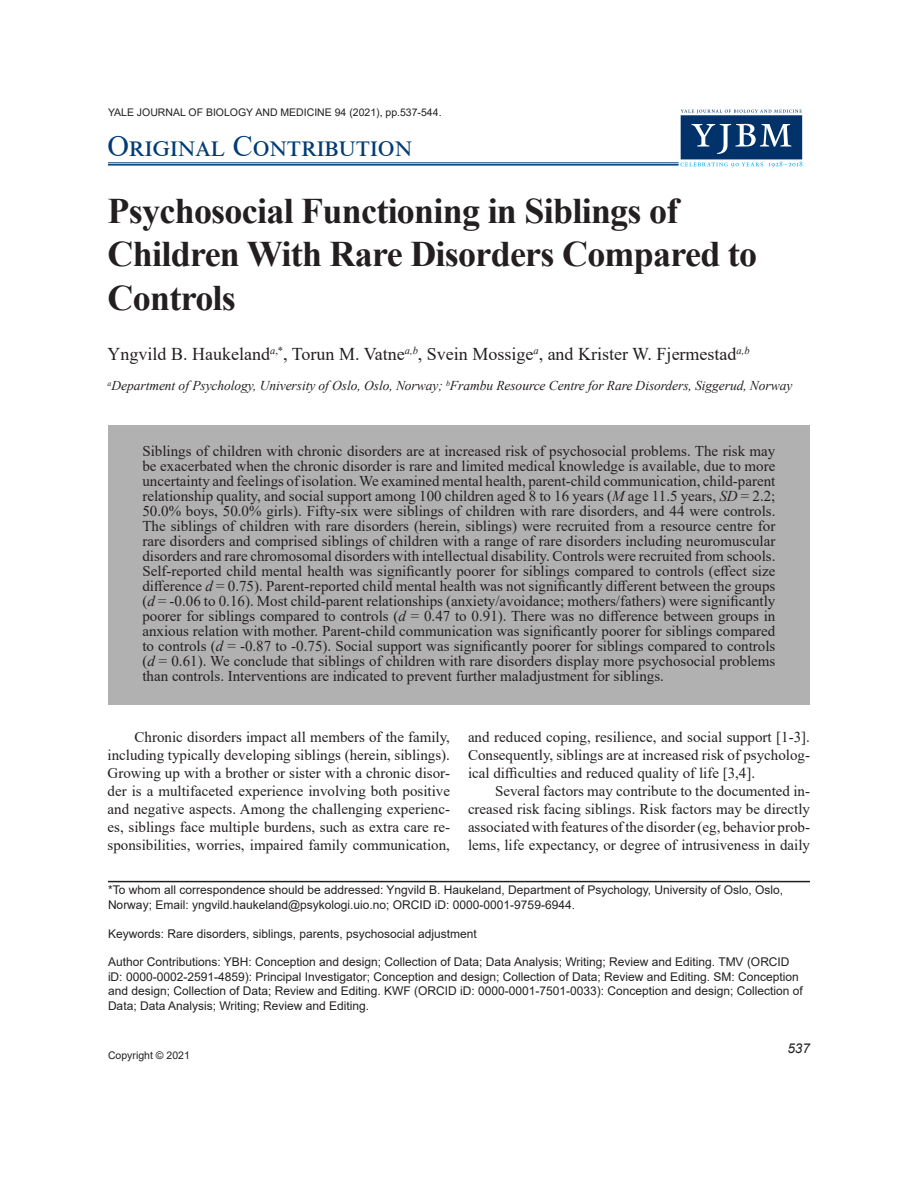
<style>
.page{position:relative;width:918px;height:1188px;background:#fff}
.page>*{position:absolute;margin:0;border:0;box-sizing:border-box;transform-origin:0 0}
.t1{font:700 36px/43.2px "Times New Roman";letter-spacing:-.02em;color:#231f20}
.t2{font:30px "Times New Roman";letter-spacing:.075em;color:#013c76}
.t3{font:18px "Times New Roman";color:#231f20}
.t4{font:15px/15px "Times New Roman";color:#231f20;text-align:justify}
.t5{font:italic 13.5px "Times New Roman";letter-spacing:-.005em;color:#231f20}
.t6{font:italic 13.5px "Arial";color:#231f20}
.t7{font:12px/14.4px "Arial";color:#231f20}
.t8{font:10.5px "Arial";color:#231f20}
.s1{font-style:italic}
</style>
<div class="page">
<svg style="left:680px;top:110px;width:122px;height:58px"></svg>
<hr style="left:108px;top:163px;width:571px;height:1px;background:#013c76">
<hr style="left:108px;top:164px;width:571px;height:2px;background:#013c76">
<div style="left:108px;top:425px;width:702px;height:280px;background:#b2b1b1"></div>
<hr style="left:108px;top:881px;width:702px;height:1px;background:#231f20">
<p class="t8" style="left:108px;top:105px;width:335px">YALE JOURNAL OF BIOLOGY AND MEDICINE 94 (2021), pp.537-544.</p>
<h2 class="t2" style="left:108px;top:124px;width:304px">Original Contribution</h2>
<h1 class="t1" style="left:108px;top:188px;width:651px">Psychosocial Functioning in Siblings of<br>Children With Rare Disorders Compared to<br>Controls</h1>
<p class="t3" style="left:108px;top:342px;width:644px">Yngvild B. Haukeland<sup>a</sup><sup>,*</sup>, Torun M. Vatne<sup>a,b</sup>, Svein Mossige<sup>a</sup>, and Krister W. Fjermestad<sup>a,b</sup></p>
<p class="t5" style="left:108px;top:376px;width:686px"><sup>a</sup>Department of Psychology, University of Oslo, Oslo, Norway; <sup>b</sup>Frambu Resource Centre for Rare Disorders, Siggerud, Norway</p>
<p class="t4" style="left:142px;top:443px;width:635px">Siblings of children with chronic disorders are at increased risk of psychosocial problems. The risk may be exacerbated when the chronic disorder is rare and limited medical knowledge is available, due to more uncertainty and feelings of isolation. We examined mental health, parent-child communication, child-parent relationship quality, and social support among 100 children aged 8 to 16 years (<span class="s1">M</span> age 11.5 years, <span class="s1">SD</span> = 2.2; 50.0% boys, 50.0% girls). Fifty-six were siblings of children with rare disorders, and 44 were controls.<br>The siblings of children with rare disorders (herein, siblings) were recruited from a resource centre for rare disorders and comprised siblings of children with a range of rare disorders including neuromuscular disorders and rare chromosomal disorders with intellectual disability. Controls were recruited from schools.<br>Self-reported child mental health was significantly poorer for siblings compared to controls (effect size difference <span class="s1">d</span> = 0.75). Parent-reported child mental health was not significantly different between the groups (<span class="s1">d</span> = -0.06 to 0.16). Most child-parent relationships (anxiety/avoidance; mothers/fathers) were significantly poorer for siblings compared to controls (<span class="s1">d</span> = 0.47 to 0.91). There was no difference between groups in anxious relation with mother. Parent-child communication was significantly poorer for siblings compared to controls (<span class="s1">d</span> = -0.87 to -0.75). Social support was significantly poorer for siblings compared to controls (<span class="s1">d</span> = 0.61). We conclude that siblings of children with rare disorders display more psychosocial problems than controls. Interventions are indicated to prevent further maladjustment for siblings.</p>
<p class="t4" style="left:108px;top:727px;width:344px;line-height:18px;text-indent:27px">Chronic disorders impact all members of the family, including typically developing siblings (herein, siblings).<br>Growing up with a brother or sister with a chronic disor&shy;der is a multifaceted experience involving both positive and negative aspects. Among the challenging experienc&shy;es, siblings face multiple burdens, such as extra care re&shy;sponsibilities, worries, impaired family communication,</p>
<p class="t4" style="left:468px;top:727px;width:344px;line-height:18px">and reduced coping, resilience, and social support [1-3].<br>Consequently, siblings are at increased risk of psycholog&shy;ical difficulties and reduced quality of life [3,4].</p>
<p class="t4" style="left:468px;top:781px;width:344px;line-height:18px;text-indent:27px">Several factors may contribute to the documented in&shy;creased risk facing siblings. Risk factors may be directly associated with features of the disorder (eg, behavior prob&shy;lems, life expectancy, or degree of intrusiveness in daily</p>
<p class="t7" style="left:108px;top:883px;width:677px">*To whom all correspondence should be addressed: Yngvild B. Haukeland, Department of Psychology, University of Oslo, Oslo,<br>Norway; Email: yngvild.haukeland@psykologi.uio.no; ORCID iD: 0000-0001-9759-6944.</p>
<p class="t7" style="left:108px;top:926px;width:370px">Keywords: Rare disorders, siblings, parents, psychosocial adjustment</p>
<p class="t7" style="left:108px;top:955px;width:696px">Author Contributions: YBH: Conception and design; Collection of Data; Data Analysis; Writing; Review and Editing. TMV (ORCID iD: 0000-0002-2591-4859): Principal Investigator; Conception and design; Collection of Data; Review and Editing. SM: Conception and design; Collection of Data; Review and Editing. KWF (ORCID iD: 0000-0001-7501-0033): Conception and design; Collection of Data; Data Analysis; Writing; Review and Editing.</p>
<p class="t8" style="left:108px;top:1048px;width:83px">Copyright © 2021</p>
<p class="t6" style="left:787px;top:1040px;width:24px">537</p>
</div>
